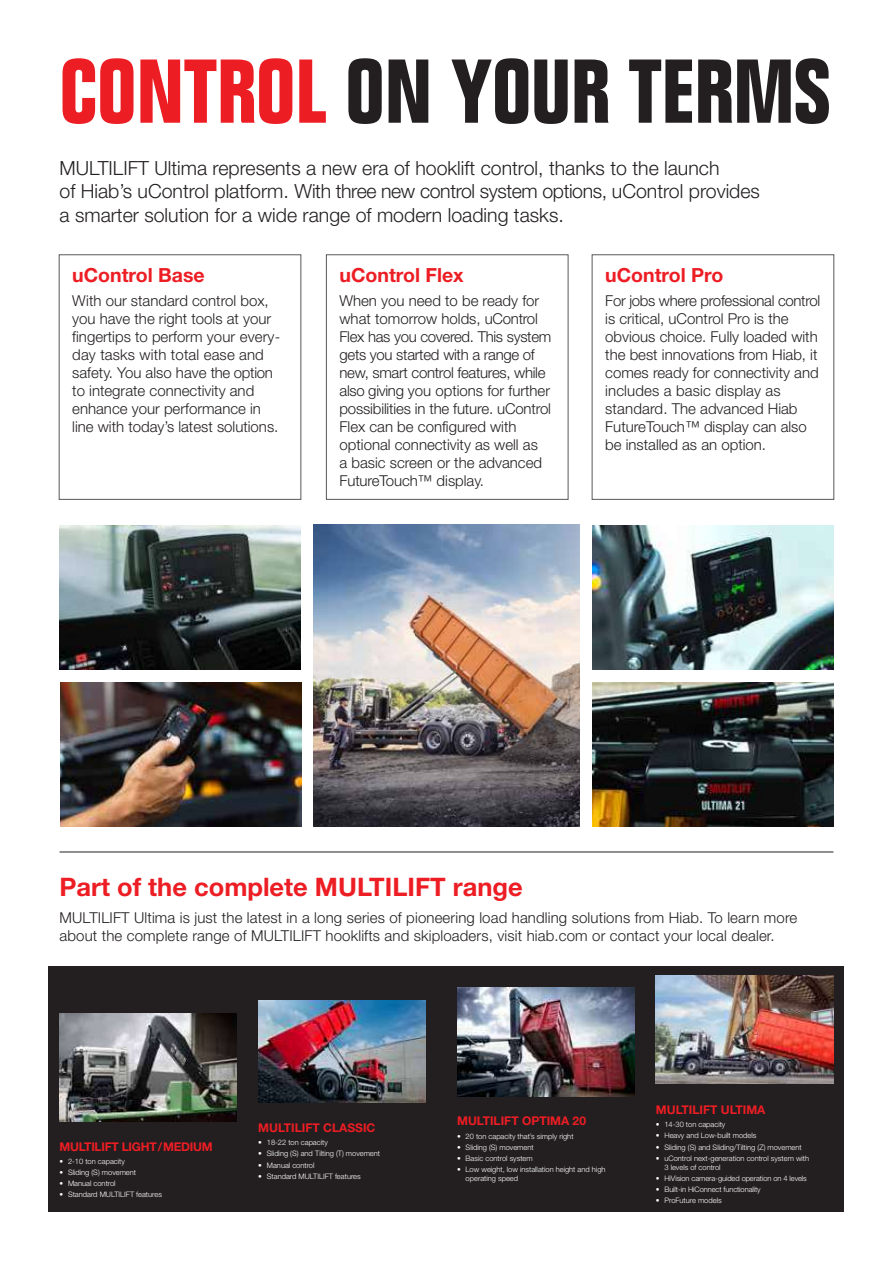
<style>
.page{position:relative;width:893px;height:1263px;background:#fff}
.page>*{position:absolute;margin:0;border:0;box-sizing:border-box;transform-origin:0 0}
.t1{font:700 condensed 88.5px "Folio Std";color:#231f20}
.t2{font:700 25.5px "Helvetica Neue LT Std";color:#ed1d24}
.t3{font:300 19.5px/23.4px "Helvetica Neue LT Std";color:#231f20}
.t4{font:700 19.5px "Helvetica Neue LT Std";color:#ed1d24}
.t5{font:300 15px/18px "Helvetica Neue LT Std";color:#231f20}
.t6{font:700 12px "Helvetica Neue LT Std";color:#ed1d24}
.t7{font:700 12px "Helvetica Neue LT Std";letter-spacing:-.02em;color:#ed1d24}
.t8{font:300 7.5px/9px "Helvetica Neue LT Std";color:#fff}
.s1{color:#ed1d24}
</style>
<div class="page">
<div style="left:49px;top:966px;width:795px;height:245px;background:#231f20"></div>
<img style="left:258px;top:1001px;width:168px;height:102px">
<img style="left:457px;top:988px;width:178px;height:108px">
<img style="left:656px;top:975px;width:178px;height:109px">
<img style="left:60px;top:1013px;width:177px;height:109px">
<svg style="left:591px;top:254px;width:244px;height:246px"></svg>
<svg style="left:58px;top:254px;width:244px;height:246px"></svg>
<svg style="left:326px;top:254px;width:243px;height:246px"></svg>
<hr style="left:60px;top:852px;width:773px;height:1px;background:#231f20">
<img style="left:60px;top:682px;width:241px;height:145px">
<img style="left:60px;top:525px;width:240px;height:145px">
<img style="left:313px;top:525px;width:267px;height:302px">
<img style="left:592px;top:525px;width:241px;height:145px">
<img style="left:592px;top:682px;width:241px;height:145px">
<h1 class="t1" style="left:60px;top:43px;width:772px"><span class="s1">CONTROL</span> ON YOUR TERMS</h1>
<h3 class="t3" style="left:60px;top:156px;width:702px">MULTILIFT Ultima represents a new era of hooklift control, thanks to the launch<br>of Hiab’s uControl platform. With three new control system options, uControl provides a smarter solution for a wide range of modern loading tasks.</h3>
<h3 class="t4" style="left:72px;top:263px;width:134px">uControl Base</h3>
<p class="t5" style="left:72px;top:292px;width:209px">With our standard control box, you have the right tools at your fingertips to perform your every&shy;day tasks with total ease and safety. You also have the option to integrate connectivity and enhance your performance in line with today’s latest solutions.</p>
<h3 class="t4" style="left:339px;top:263px;width:126px">uControl Flex</h3>
<p class="t5" style="left:339px;top:292px;width:213px">When you need to be ready for what tomorrow holds, uControl<br>Flex has you covered. This system gets you started with a range of new, smart control features, while also giving you options for further possibilities in the future. uControl<br>Flex can be configured with optional connectivity as well as<br>a basic screen or the advanced<br>FutureTouch™ display.</p>
<h3 class="t4" style="left:605px;top:263px;width:120px">uControl Pro</h3>
<p class="t5" style="left:605px;top:292px;width:217px">For jobs where professional control is critical, uControl Pro is the obvious choice. Fully loaded with the best innovations from Hiab, it comes ready for connectivity and includes a basic display as standard. The advanced Hiab<br>FutureTouch™ display can also be installed as an option.</p>
<h2 class="t2" style="left:60px;top:871px;width:465px">Part of the complete MULTILIFT range</h2>
<p class="t5" style="left:60px;top:908px;width:739px">MULTILIFT Ultima is just the latest in a long series of pioneering load handling solutions from Hiab. To learn more about the complete range of MULTILIFT hooklifts and skiploaders, visit hiab.com or contact your local dealer.</p>
<p class="t7" style="left:60px;top:1139px;width:155px">MULTILIFT LIGHT/MEDIUM</p>
<p class="t8" style="left:60px;top:1157px;width:67px">• 2-10 ton capacity</p>
<p class="t8" style="left:60px;top:1168px;width:78px">• Sliding (S) movement</p>
<p class="t8" style="left:60px;top:1179px;width:58px">• Manual control</p>
<p class="t8" style="left:60px;top:1190px;width:104px">• Standard MULTILIFT features</p>
<p class="t6" style="left:258px;top:1120px;width:119px">MULTILIFT CLASSIC</p>
<p class="t8" style="left:258px;top:1138px;width:71px">• 18-22 ton capacity</p>
<p class="t8" style="left:258px;top:1149px;width:123px">• Sliding (S) and Tilting (T) movement</p>
<p class="t8" style="left:258px;top:1160px;width:58px">• Manual control</p>
<p class="t8" style="left:258px;top:1171px;width:104px">• Standard MULTILIFT features</p>
<p class="t6" style="left:457px;top:1114px;width:130px">MULTILIFT OPTIMA 20</p>
<p class="t8" style="left:457px;top:1131px;width:118px">• 20 ton capacity that’s simply right</p>
<p class="t8" style="left:457px;top:1142px;width:78px">• Sliding (S) movement</p>
<p class="t8" style="left:457px;top:1154px;width:77px">• Basic control system</p>
<p class="t8" style="left:466px;top:1165px;width:141px;text-indent:-9px">• Low weight, low installation height and high operating speed</p>
<p class="t6" style="left:656px;top:1102px;width:111px">MULTILIFT ULTIMA</p>
<p class="t8" style="left:656px;top:1120px;width:71px">• 14-30 ton capacity</p>
<p class="t8" style="left:656px;top:1131px;width:102px">• Heavy and Low-built models</p>
<p class="t8" style="left:656px;top:1142px;width:147px">• Sliding (S) and Sliding/Tilting (Z) movement</p>
<p class="t8" style="left:664px;top:1153px;width:146px;text-indent:-9px">• uControl next-generation control system with<br>3 levels of control</p>
<p class="t8" style="left:656px;top:1173px;width:152px">• HiVision camera-guided operation on 4 levels</p>
<p class="t8" style="left:656px;top:1184px;width:106px">• Built-in HiConnect functionality</p>
<p class="t8" style="left:656px;top:1196px;width:67px">• ProFuture models</p>
</div>
